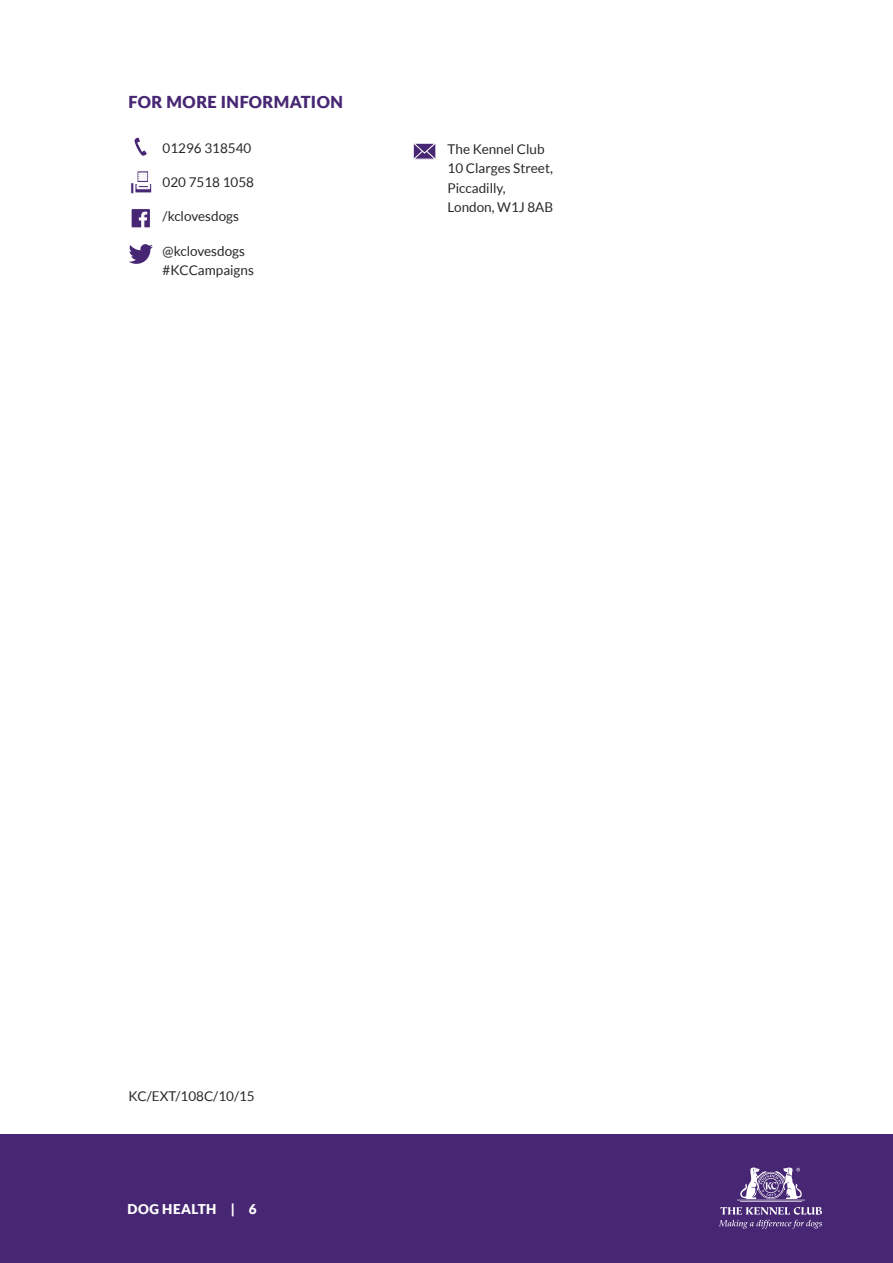
<style>
.page{position:relative;width:893px;height:1263px;background:#fff}
.page>*{position:absolute;margin:0;border:0;box-sizing:border-box;transform-origin:0 0}
.t1{font:900 16.5px "Lato";letter-spacing:.025em;color:#472773}
.t2{font:13.5px/19.5px "Lato";color:#282827}
.t3{font:900 13.5px "Lato";letter-spacing:.035em;color:#fff}
</style>
<div class="page">
<div style="left:0;top:1134px;width:893px;height:129px;background:#472773"></div>
<svg style="left:720px;top:1167px;width:102px;height:47px"></svg>
<svg style="left:719px;top:1220px;width:103px;height:9px"></svg>
<svg style="left:413px;top:143px;width:23px;height:17px"></svg>
<svg style="left:129px;top:244px;width:24px;height:20px"></svg>
<svg style="left:131px;top:209px;width:19px;height:19px"></svg>
<svg style="left:131px;top:171px;width:21px;height:23px"></svg>
<svg style="left:134px;top:137px;width:13px;height:19px"></svg>
<p class="t1" style="left:129px;top:92px;width:216px">FOR MORE INFORMATION</p>
<p class="t2" style="left:163px;top:138px;width:90px">01296 318540</p>
<p class="t2" style="left:163px;top:172px;width:93px">020 7518 1058</p>
<p class="t2" style="left:163px;top:207px;width:78px">/kclovesdogs</p>
<p class="t2" style="left:163px;top:241px;width:93px">@kclovesdogs #KCCampaigns</p>
<p class="t2" style="left:448px;top:139px;width:107px">The Kennel Club<br>10 Clarges Street,<br>Piccadilly,<br>London, W1J 8AB</p>
<p class="t2" style="left:129px;top:1087px;width:128px">KC/EXT/108C/10/15</p>
<p class="t3" style="left:128px;top:1201px;width:131px">DOG HEALTH | 6</p>
</div>
